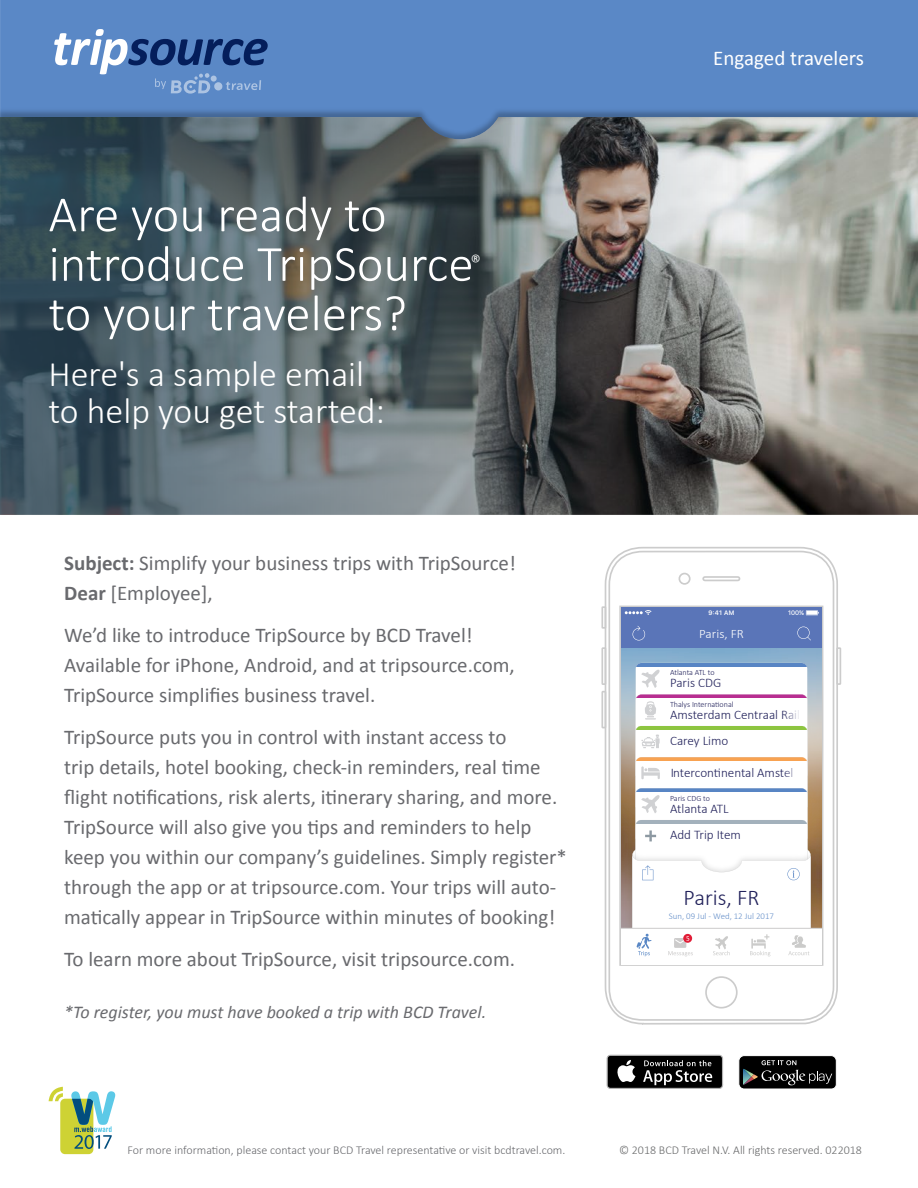
<style>
.page{position:relative;width:918px;height:1188px;background:#fff}
.page>*{position:absolute;margin:0;border:0;box-sizing:border-box;transform-origin:0 0}
.t1{font:300 51px/49.5px "Calibri";color:#fff}
.t2{font:300 36px/37.5px "Calibri";color:#fff}
.t3{font:300 22.5px "Calibri";color:#21215a}
.t4{font:21px/30px "Calibri";color:#696a6e}
.t5{font:21px "Calibri";color:#fff}
.t6{font:300 21px "Calibri";color:#fff}
.t7{font:italic 18px "Calibri";color:#696a6e}
.t8{font:300 13.2px/26.5px "Calibri";color:#21215a}
.t9{font:300 12.9px "Calibri";color:#fff}
.t10{font:300 12px "Calibri";color:#696a6e}
.t11{font:300 12px "Calibri";color:#696a6b}
.t12{font:300 8.85px "Calibri";color:#658fc9}
.t13{font:300 8.1px "Calibri";color:#21215a}
.t14{font:600 6.45px "SFUI Display";color:#fff}
.t15{font:500 6.45px "SFUI Display";color:#fff}
.s1{font-weight:700}
</style>
<div class="page">
<img style="left:0;top:0;width:918px;height:729px">
<img style="left:743px;top:117px;width:175px;height:398px">
<svg style="left:0;top:117px;width:743px;height:398px;background:#596467"></svg>
<div style="left:607px;top:1055px;width:116px;height:33px;background:#000;border-radius:3px"></div>
<div style="left:607px;top:1055px;width:116px;height:34px;border:1px solid #b3b3b3;border-radius:3px"></div>
<svg style="left:617px;top:1060px;width:18px;height:22px"></svg>
<svg style="left:643px;top:1060px;width:69px;height:25px"></svg>
<div style="left:739px;top:1056px;width:97px;height:33px;background:#000;border-radius:5px"></div>
<div style="left:738px;top:1055px;width:99px;height:34px;border:1px solid #fff;border-radius:5px"></div>
<svg style="left:743px;top:1060px;width:89px;height:25px"></svg>
<svg style="left:604px;top:546px;width:235px;height:479px"></svg>
<div style="left:608px;top:551px;width:226px;height:470px;border:2px solid #ccc;border-radius:34px"></div>
<div style="left:619px;top:606px;width:204px;height:360px;border:2px solid #ccc"></div>
<div style="left:679px;top:573px;width:12px;height:12px;border:2px solid #ccc;border-radius:50%"></div>
<svg style="left:701px;top:575px;width:40px;height:7px"></svg>
<div style="left:705px;top:976px;width:33px;height:33px;border:2px solid #ccc;border-radius:50%"></div>
<div style="left:601px;top:606px;width:5px;height:23px;border:2px solid #ccc"></div>
<div style="left:601px;top:647px;width:5px;height:38px;border:2px solid #ccc"></div>
<div style="left:601px;top:691px;width:5px;height:37px;border:2px solid #ccc"></div>
<div style="left:836px;top:647px;width:5px;height:38px;border:2px solid #ccc"></div>
<svg style="left:621px;top:649px;width:201px;height:182px;background:#9eaaaf"></svg>
<img style="left:621px;top:831px;width:201px;height:97px">
<hr style="left:621px;top:648px;width:201px;height:1px;background:#808081">
<div style="left:621px;top:607px;width:201px;height:41px;background:#5a75b8"></div>
<svg style="left:797px;top:627px;width:14px;height:13px"></svg>
<svg style="left:633px;top:626px;width:12px;height:14px"></svg>
<svg style="left:806px;top:610px;width:13px;height:5px"></svg>
<svg style="left:625px;top:610px;width:27px;height:5px"></svg>
<div style="left:621px;top:928px;width:201px;height:37px;background:#fff"></div>
<svg style="left:632px;top:663px;width:179px;height:294px"></svg>
<hr style="left:621px;top:928px;width:201px;height:1px;background:#cccbcb">
<svg style="left:54px;top:29px;width:214px;height:65px;background:#5f86bd"></svg>
<svg style="left:49px;top:1087px;width:66px;height:67px"></svg>
<h1 class="t1" style="left:49px;top:187px;width:427px">Are you ready to introduce TripSource</h1>
<p class="t6" style="left:471px;top:249px;width:12px">®</p>
<h1 class="t1" style="left:49px;top:286px;width:360px">to your travelers?</h1>
<h2 class="t2" style="left:49px;top:353px;width:338px">Here's a sample email to help you get started:</h2>
<p class="t4" style="left:64px;top:548px;width:453px"><span class="s1">Subject:</span> Simplify your business trips with TripSource!<br><span class="s1">Dear</span> [Employee],</p>
<p class="t4" style="left:64px;top:620px;width:452px">We’d like to introduce TripSource by BCD Travel!<br>Available for iPhone, Android, and at tripsource.com,<br>TripSource simplifies business travel.</p>
<p class="t4" style="left:64px;top:722px;width:504px">TripSource puts you in control with instant access to<br>trip details, hotel booking, check-in reminders, real time flight notifications, risk alerts, itinerary sharing, and more.<br>TripSource will also give you tips and reminders to help keep you within our company’s guidelines. Simply register* through the app or at tripsource.com. Your trips will auto&shy;matically appear in TripSource within minutes of booking!</p>
<p class="t4" style="left:64px;top:944px;width:452px">To learn more about TripSource, visit tripsource.com.</p>
<p class="t7" style="left:64px;top:1000px;width:424px">*To register, you must have booked a trip with BCD Travel.</p>
<p class="t5" style="left:713px;top:45px;width:152px">Engaged travelers</p>
<p class="t14" style="left:708px;top:608px;width:27px">9:41 AM</p>
<p class="t15" style="left:788px;top:608px;width:17px">100%</p>
<p class="t9" style="left:699px;top:625px;width:46px">Paris, FR</p>
<p class="t13" style="left:670px;top:668px;width:46px">Atlanta ATL to</p>
<p class="t8" style="left:670px;top:669px;width:53px">Paris CDG</p>
<p class="t13" style="left:670px;top:699px;width:65px">Thalys International</p>
<p class="t8" style="left:670px;top:701px;width:132px">Amsterdam Centraal Rail<br>Carey Limo</p>
<p class="t8" style="left:670px;top:758px;width:125px">Intercontinental Amstel</p>
<p class="t13" style="left:670px;top:793px;width:41px">Paris CDG to</p>
<p class="t8" style="left:670px;top:794px;width:72px">Atlanta ATL<br>Add Trip Item</p>
<p class="t3" style="left:684px;top:884px;width:77px">Paris, FR</p>
<p class="t12" style="left:669px;top:910px;width:107px">Sun, 09 Jul - Wed, 12 Jul 2017</p>
<p class="t10" style="left:128px;top:1143px;width:439px">For more information, please contact your BCD Travel representative or visit bcdtravel.com.</p>
<p class="t11" style="left:619px;top:1143px;width:244px">© 2018 BCD Travel N.V. All rights reserved. 022018</p>
</div>
